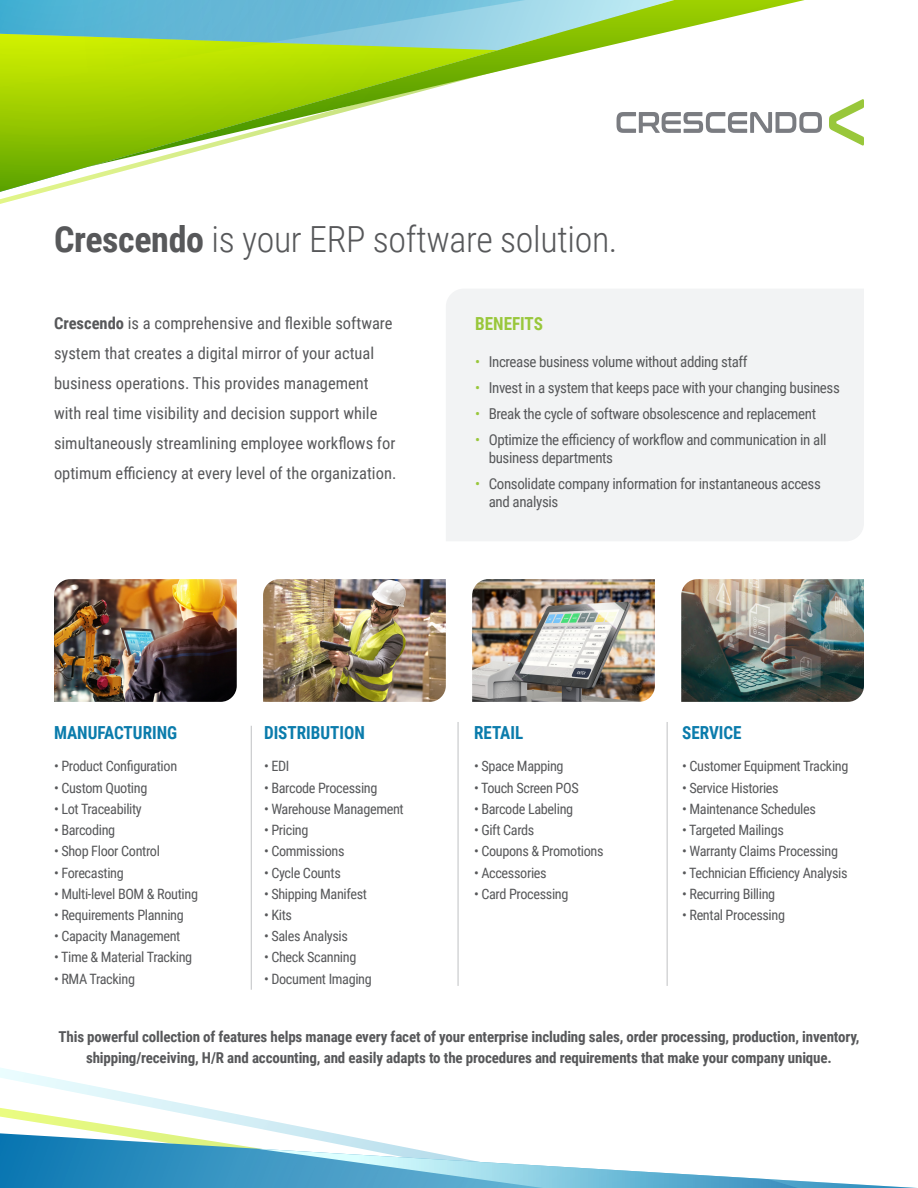
<style>
.page{position:relative;width:918px;height:1188px;background:#fff}
.page>*{position:absolute;margin:0;border:0;box-sizing:border-box;transform-origin:0 0}
.Header_Title{font:300 36px "Roboto Condensed";letter-spacing:-.01em;color:#57585a}
.Section_1{font:700 18px "Roboto Condensed";color:#0b7cac;scale:.95 1}
.Section_1-2{font:700 18px "Roboto Condensed";color:#99c73b;scale:.95 1}
.Intro{font:16.5px/30px "Roboto Condensed";color:#57585a}
.Bullet{font:15px/18px "Roboto Condensed";letter-spacing:-.025em;color:#57585a}
.t1{font:700 15px/21px "Roboto Condensed";letter-spacing:-.01em;color:#57585a;text-align:center}
.Bullet-2{font:14.25px "Roboto Condensed";letter-spacing:-.025em;color:#57585a}
.s1{font-weight:700}
.s2{color:#99c73b}
</style>
<div class="page">
<div style="left:446px;top:289px;width:418px;height:252px;background:#f2f3f4"></div>
<svg style="left:0;top:1068px;width:917px;height:120px"></svg>
<svg style="left:0;top:134px;width:262px;height:70px"></svg>
<svg style="left:0;top:0;width:805px;height:134px"></svg>
<svg style="left:617px;top:112px;width:205px;height:21px"></svg>
<svg style="left:829px;top:99px;width:35px;height:47px"></svg>
<hr style="left:251px;top:726px;width:1px;height:264px;background:#c7c8ca">
<hr style="left:458px;top:722px;width:1px;height:264px;background:#c7c8ca">
<hr style="left:667px;top:722px;width:1px;height:264px;background:#c7c8ca">
<img style="left:54px;top:579px;width:183px;height:123px">
<img style="left:263px;top:579px;width:183px;height:123px">
<img style="left:472px;top:579px;width:183px;height:123px">
<img style="left:681px;top:579px;width:183px;height:123px">
<p class="Header_Title" style="left:54px;top:214px;width:565px"><span class="s1">Crescendo</span> is your ERP software solution.</p>
<p class="Intro" style="left:54px;top:307px;width:344px"><span class="s1">Crescendo</span> is a comprehensive and flexible software system that creates a digital mirror of your actual business operations. This provides management with real time visibility and decision support while simultaneously streamlining employee workflows for optimum efficiency at every level of the organization.</p>
<p class="Section_1-2" style="left:475px;top:311px;width:73px">BENEFITS</p>
<p class="Bullet" style="left:475px;top:352px;width:274px"><span class="s2">•</span> Increase business volume without adding staff</p>
<p class="Bullet" style="left:475px;top:378px;width:366px"><span class="s2">•</span> Invest in a system that keeps pace with your changing business</p>
<p class="Bullet" style="left:475px;top:404px;width:342px"><span class="s2">•</span> Break the cycle of software obsolescence and replacement</p>
<p class="Bullet" style="left:489px;top:430px;width:339px;text-indent:-14px"><span class="s2">•</span> Optimize the efficiency of workflow and communication in all business departments</p>
<p class="Bullet" style="left:489px;top:474px;width:334px;text-indent:-14px"><span class="s2">•</span> Consolidate company information for instantaneous access and analysis</p>
<p class="Section_1" style="left:54px;top:720px;width:131px">MANUFACTURING</p>
<p class="Bullet-2" style="left:54px;top:756px;width:125px">• Product Configuration</p>
<p class="Bullet-2" style="left:54px;top:778px;width:95px">• Custom Quoting</p>
<p class="Bullet-2" style="left:54px;top:799px;width:89px">• Lot Traceability</p>
<p class="Bullet-2" style="left:54px;top:820px;width:63px">• Barcoding</p>
<p class="Bullet-2" style="left:54px;top:841px;width:107px">• Shop Floor Control</p>
<p class="Bullet-2" style="left:54px;top:862px;width:71px">• Forecasting</p>
<p class="Bullet-2" style="left:54px;top:884px;width:146px">• Multi-level BOM &amp; Routing</p>
<p class="Bullet-2" style="left:54px;top:905px;width:131px">• Requirements Planning</p>
<p class="Bullet-2" style="left:54px;top:926px;width:128px">• Capacity Management</p>
<p class="Bullet-2" style="left:54px;top:947px;width:140px">• Time &amp; Material Tracking</p>
<p class="Bullet-2" style="left:54px;top:969px;width:83px">• RMA Tracking</p>
<p class="Section_1" style="left:264px;top:720px;width:108px">DISTRIBUTION</p>
<p class="Bullet-2" style="left:264px;top:756px;width:27px">• EDI</p>
<p class="Bullet-2" style="left:264px;top:778px;width:115px">• Barcode Processing</p>
<p class="Bullet-2" style="left:264px;top:799px;width:141px">• Warehouse Management</p>
<p class="Bullet-2" style="left:264px;top:820px;width:46px">• Pricing</p>
<p class="Bullet-2" style="left:264px;top:841px;width:82px">• Commissions</p>
<p class="Bullet-2" style="left:264px;top:862px;width:78px">• Cycle Counts</p>
<p class="Bullet-2" style="left:264px;top:884px;width:105px">• Shipping Manifest</p>
<p class="Bullet-2" style="left:264px;top:905px;width:30px">• Kits</p>
<p class="Bullet-2" style="left:264px;top:926px;width:86px">• Sales Analysis</p>
<p class="Bullet-2" style="left:264px;top:947px;width:94px">• Check Scanning</p>
<p class="Bullet-2" style="left:264px;top:969px;width:109px">• Document Imaging</p>
<p class="Section_1" style="left:474px;top:720px;width:53px">RETAIL</p>
<p class="Bullet-2" style="left:474px;top:756px;width:91px">• Space Mapping</p>
<p class="Bullet-2" style="left:474px;top:778px;width:106px">• Touch Screen POS</p>
<p class="Bullet-2" style="left:474px;top:799px;width:101px">• Barcode Labeling</p>
<p class="Bullet-2" style="left:474px;top:820px;width:62px">• Gift Cards</p>
<p class="Bullet-2" style="left:474px;top:841px;width:131px">• Coupons &amp; Promotions</p>
<p class="Bullet-2" style="left:474px;top:862px;width:74px">• Accessories</p>
<p class="Bullet-2" style="left:474px;top:884px;width:96px">• Card Processing</p>
<p class="Section_1" style="left:682px;top:720px;width:64px">SERVICE</p>
<p class="Bullet-2" style="left:682px;top:756px;width:168px">• Customer Equipment Tracking</p>
<p class="Bullet-2" style="left:682px;top:778px;width:98px">• Service Histories</p>
<p class="Bullet-2" style="left:682px;top:799px;width:135px">• Maintenance Schedules</p>
<p class="Bullet-2" style="left:682px;top:820px;width:103px">• Targeted Mailings</p>
<p class="Bullet-2" style="left:682px;top:841px;width:157px">• Warranty Claims Processing</p>
<p class="Bullet-2" style="left:682px;top:862px;width:167px">• Technician Efficiency Analysis</p>
<p class="Bullet-2" style="left:682px;top:884px;width:95px">• Recurring Billing</p>
<p class="Bullet-2" style="left:682px;top:905px;width:105px">• Rental Processing</p>
<p class="t1" style="left:58px;top:1026px;width:802px">This powerful collection of features helps manage every facet of your enterprise including sales, order processing, production, inventory, shipping/receiving, H/R and accounting, and easily adapts to the procedures and requirements that make your company unique.</p>
</div>
